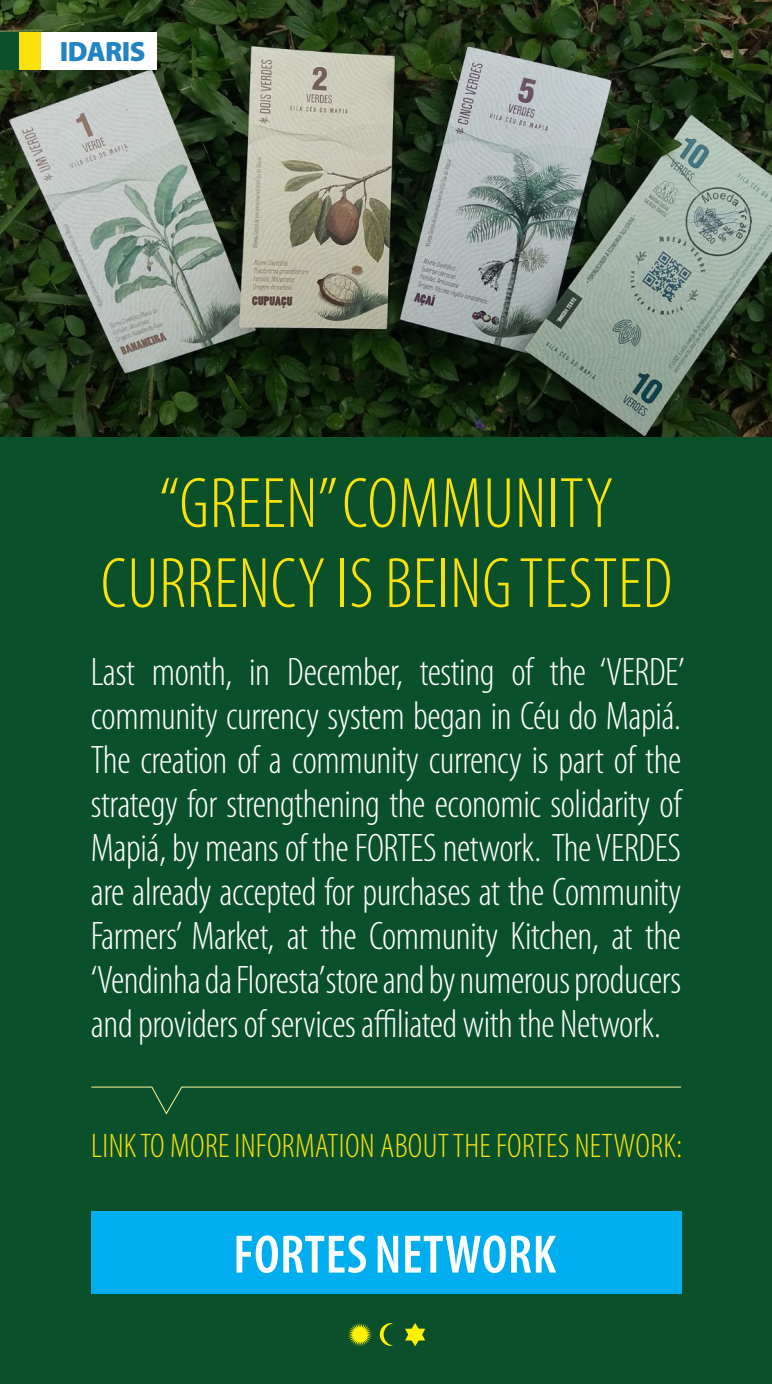
<style>
.page{position:relative;width:772px;height:1384px;background:#fff}
.page>*{position:absolute;margin:0;border:0;box-sizing:border-box;transform-origin:0 0}
.t1{font:300 condensed 72px/80px "Myriad Pro";letter-spacing:.01em;color:#fae10b;text-align:center}
.t2{font:600 condensed 54.4px "Myriad Pro";letter-spacing:.01em;color:#fff}
.t3{font:300 condensed 40px/44px "Myriad Pro";letter-spacing:-.01em;color:#fff;text-align:justify}
.t4{font:300 condensed 34.4px "Myriad Pro";letter-spacing:.01em;color:#fae10b}
.t5{font:900 28px "Myriad Pro";letter-spacing:-.02em;color:#2184c4}
</style>
<div class="page">
<img style="left:0;top:0;width:771px;height:438px">
<div style="left:0;top:438px;width:771px;height:945px;background:#0a512b"></div>
<svg style="left:405px;top:1323px;width:20px;height:23px"></svg>
<svg style="left:379px;top:1323px;width:14px;height:22px"></svg>
<svg style="left:348px;top:1323px;width:24px;height:23px"></svg>
<div style="left:0;top:32px;width:20px;height:38px;background:#0a512b"></div>
<div style="left:40px;top:32px;width:116px;height:38px;background:#fff"></div>
<div style="left:20px;top:32px;width:21px;height:38px;background:#fae10b"></div>
<svg style="left:91px;top:1086px;width:590px;height:29px"></svg>
<div style="left:91px;top:1210px;width:589px;height:83px;background:#00aeef"></div>
<p class="t5" style="left:60px;top:36px;width:87px">IDARIS</p>
<p class="t1" style="left:101px;top:465px;width:573px">“GREEN” COMMUNITY<br>CURRENCY IS BEING TESTED</p>
<p class="t3" style="left:91px;top:651px;width:595px">Last month, in December, testing of the ‘VERDE’ community currency system began in Céu do Mapiá.<br>The creation of a community currency is part of the strategy for strengthening the economic solidarity of Mapiá, by means of the FORTES network. The VERDES are already accepted for purchases at the Community Farmers’ Market, at the Community Kitchen, at the ‘Vendinha da Floresta’store and by numerous producers and providers of services affiliated with the Network.</p>
<p class="t4" style="left:91px;top:1127px;width:592px">LINK TO MORE INFORMATION ABOUT THE FORTES NETWORK:</p>
<p class="t2" style="left:233px;top:1224px;width:324px">FORTES NETWORK</p>
</div>
